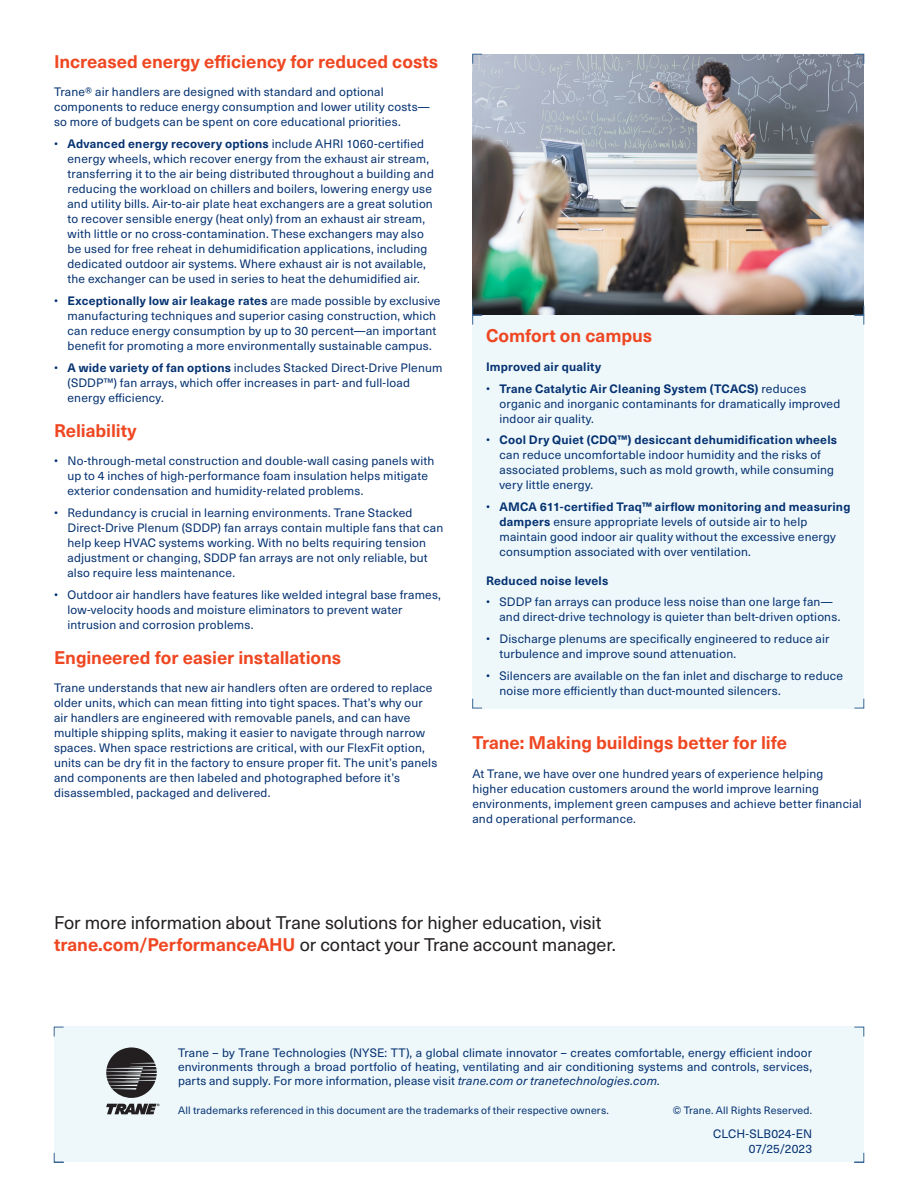
<style>
.page{position:relative;width:918px;height:1188px;background:#fff}
.page>*{position:absolute;margin:0;border:0;box-sizing:border-box;transform-origin:0 0}
.Red_Headers{font:700 18px "Neue Haas Unica W1 G";letter-spacing:-.005em;color:#ef4722}
.Body_Copy_-_8pt{font:18px "Neue Haas Unica W1 G";letter-spacing:-.01em;color:#231f20}
.Red_Headers-2{font:18px "Neue Haas Unica W1 G";letter-spacing:-.01em;color:#231f20}
.Body_Copy_-_8pt-2{font:12px/15px "Neue Haas Unica W1 G";letter-spacing:.015em;color:#053271}
.Boilerplate_Text{font:12px/14.4px "Neue Haas Unica W1 G";letter-spacing:.01em;color:#053271;text-align:justify}
.t1{font:700 12px "Neue Haas Unica W1 G";letter-spacing:.015em;color:#053271}
.Literature_Number{font:12px "Neue Haas Unica W1 G";color:#053271}
.Boilerplate_Text-2{font:10.5px "Neue Haas Unica W1 G";letter-spacing:.015em;color:#053271}
.Literature_Number-2{font:10.5px "Neue Haas Unica W1 G";letter-spacing:.015em;color:#053271}
.s1{font-weight:700}
.s2{font-weight:700;color:#ef4722}
.s3{font-style:italic}
</style>
<div class="page">
<img style="left:472px;top:54px;width:392px;height:261px">
<div style="left:54px;top:1027px;width:810px;height:135px;background:#eef8fb"></div>
<svg style="left:106px;top:1104px;width:53px;height:10px"></svg>
<svg style="left:106px;top:1047px;width:51px;height:51px"></svg>
<svg style="left:854px;top:1027px;width:10px;height:10px"></svg>
<svg style="left:54px;top:1027px;width:10px;height:10px"></svg>
<div style="left:472px;top:315px;width:392px;height:393px;background:#eef8fb"></div>
<svg style="left:472px;top:698px;width:10px;height:10px"></svg>
<svg style="left:854px;top:698px;width:10px;height:10px"></svg>
<svg style="left:472px;top:305px;width:10px;height:20px"></svg>
<svg style="left:854px;top:305px;width:10px;height:20px"></svg>
<svg style="left:854px;top:54px;width:10px;height:10px"></svg>
<svg style="left:472px;top:54px;width:10px;height:10px"></svg>
<p class="Red_Headers" style="left:54px;top:48px;width:386px">Increased energy efficiency for reduced costs</p>
<p class="Body_Copy_-_8pt-2" style="left:54px;top:84px;width:377px">Trane® air handlers are designed with standard and optional components to reduce energy consumption and lower utility costs— so more of budgets can be spent on core educational priorities.</p>
<p class="Body_Copy_-_8pt-2" style="left:68px;top:136px;width:368px;text-indent:-14px">• <span class="s1">Advanced energy recovery options</span> include AHRI 1060-certified energy wheels, which recover energy from the exhaust air stream, transferring it to the air being distributed throughout a building and reducing the workload on chillers and boilers, lowering energy use and utility bills. Air-to-air plate heat exchangers are a great solution to recover sensible energy (heat only) from an exhaust air stream, with little or no cross-contamination. These exchangers may also be used for free reheat in dehumidification applications, including dedicated outdoor air systems. Where exhaust air is not available, the exchanger can be used in series to heat the dehumidified air.</p>
<p class="Body_Copy_-_8pt-2" style="left:68px;top:292px;width:375px;text-indent:-14px">• <span class="s1">Exceptionally low air leakage rates</span> are made possible by exclusive manufacturing techniques and superior casing construction, which can reduce energy consumption by up to 30 percent—an important benefit for promoting a more environmentally sustainable campus.</p>
<p class="Body_Copy_-_8pt-2" style="left:68px;top:359px;width:376px;text-indent:-14px">• <span class="s1">A wide variety of fan options</span> includes Stacked Direct-Drive Plenum (SDDP™) fan arrays, which offer increases in part- and full-load energy efficiency.</p>
<p class="Red_Headers" style="left:54px;top:417px;width:84px">Reliability</p>
<p class="Body_Copy_-_8pt-2" style="left:68px;top:453px;width:368px;text-indent:-14px">• No-through-metal construction and double-wall casing panels with up to 4 inches of high-performance foam insulation helps mitigate exterior condensation and humidity-related problems.</p>
<p class="Body_Copy_-_8pt-2" style="left:68px;top:504px;width:377px;text-indent:-14px">• Redundancy is crucial in learning environments. Trane Stacked Direct-Drive Plenum (SDDP) fan arrays contain multiple fans that can help keep HVAC systems working. With no belts requiring tension adjustment or changing, SDDP fan arrays are not only reliable, but also require less maintenance.</p>
<p class="Body_Copy_-_8pt-2" style="left:68px;top:586px;width:375px;text-indent:-14px">• Outdoor air handlers have features like welded integral base frames, low-velocity hoods and moisture eliminators to prevent water intrusion and corrosion problems.</p>
<p class="Red_Headers" style="left:54px;top:644px;width:289px">Engineered for easier installations</p>
<p class="Body_Copy_-_8pt-2" style="left:54px;top:680px;width:385px">Trane understands that new air handlers often are ordered to replace older units, which can mean fitting into tight spaces. That’s why our air handlers are engineered with removable panels, and can have multiple shipping splits, making it easier to navigate through narrow spaces. When space restrictions are critical, with our FlexFit option, units can be dry fit in the factory to ensure proper fit. The unit’s panels and components are then labeled and photographed before it’s disassembled, packaged and delivered.</p>
<h1 class="Red_Headers" style="left:486px;top:322px;width:168px">Comfort on campus</h1>
<p class="t1" style="left:486px;top:357px;width:117px">Improved air quality</p>
<p class="Body_Copy_-_8pt-2" style="left:500px;top:380px;width:342px;text-indent:-14px">• <span class="s1">Trane Catalytic Air Cleaning System (TCACS)</span> reduces organic and inorganic contaminants for dramatically improved indoor air quality.</p>
<p class="Body_Copy_-_8pt-2" style="left:500px;top:432px;width:339px;text-indent:-14px">• <span class="s1">Cool Dry Quiet (CDQ™) desiccant dehumidification wheels </span>can reduce uncomfortable indoor humidity and the risks of associated problems, such as mold growth, while consuming very little energy.</p>
<p class="Body_Copy_-_8pt-2" style="left:500px;top:499px;width:352px;text-indent:-14px">• <span class="s1">AMCA 611-certified Traq™ airflow monitoring and measuring dampers</span> ensure appropriate levels of outside air to help maintain good indoor air quality without the excessive energy consumption associated with over ventilation.</p>
<p class="t1" style="left:486px;top:571px;width:124px">Reduced noise levels</p>
<p class="Body_Copy_-_8pt-2" style="left:500px;top:594px;width:342px;text-indent:-14px">• SDDP fan arrays can produce less noise than one large fan— and direct-drive technology is quieter than belt-driven options.</p>
<p class="Body_Copy_-_8pt-2" style="left:500px;top:631px;width:331px;text-indent:-14px">• Discharge plenums are specifically engineered to reduce air turbulence and improve sound attenuation.</p>
<p class="Body_Copy_-_8pt-2" style="left:500px;top:667px;width:345px;text-indent:-14px">• Silencers are available on the fan inlet and discharge to reduce noise more efficiently than duct-mounted silencers.</p>
<p class="Red_Headers" style="left:472px;top:729px;width:316px">Trane: Making buildings better for life</p>
<p class="Body_Copy_-_8pt-2" style="left:472px;top:765px;width:391px">At Trane, we have over one hundred years of experience helping<br>higher education customers around the world improve learning environments, implement green campuses and achieve better financial and operational performance.</p>
<p class="Body_Copy_-_8pt" style="left:54px;top:909px;width:549px">For more information about Trane solutions for higher education, visit</p>
<p class="Red_Headers-2" style="left:54px;top:931px;width:563px"><span class="s2">trane.com/PerformanceAHU</span> or contact your Trane account manager.</p>
<p class="Boilerplate_Text" style="left:178px;top:1044px;width:636px">Trane – by Trane Technologies (NYSE: TT), a global climate innovator – creates comfortable, energy efficient indoor environments through a broad portfolio of heating, ventilating and air conditioning systems and controls, services, parts and supply. For more information, please visit <span class="s3">trane.com or tranetechnologies.com.</span></p>
<p class="Boilerplate_Text-2" style="left:178px;top:1103px;width:432px">All trademarks referenced in this document are the trademarks of their respective owners.</p>
<p class="Literature_Number" style="left:713px;top:1125px;width:100px">CLCH-SLB024-EN</p>
<p class="Literature_Number" style="left:749px;top:1140px;width:65px">07/25/2023</p>
<p class="Literature_Number-2" style="left:673px;top:1103px;width:141px">© Trane. All Rights Reserved.</p>
</div>
